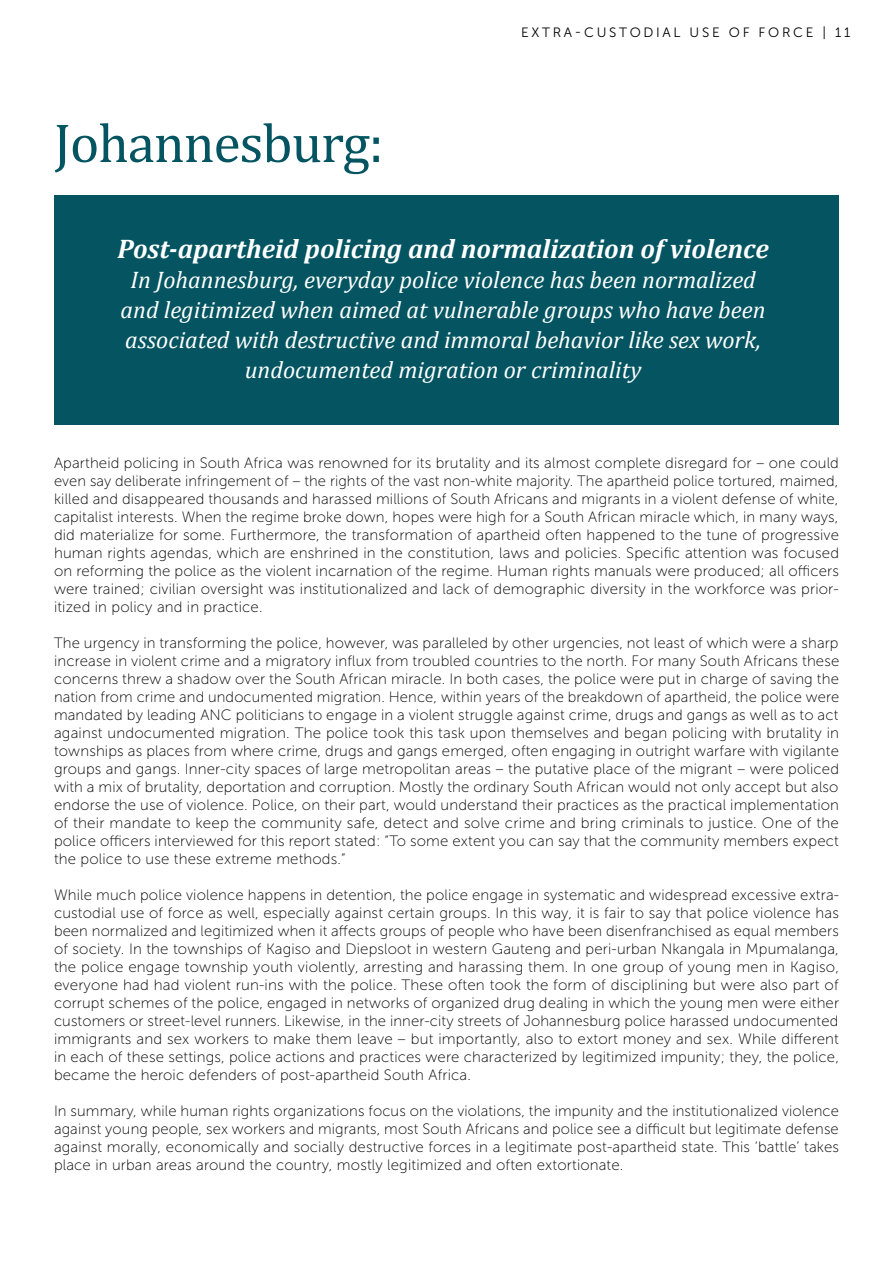
<style>
.page{position:relative;width:893px;height:1263px;background:#fff}
.page>*{position:absolute;margin:0;border:0;box-sizing:border-box;transform-origin:0 0}
.t1{font:55.5px "Cambria";letter-spacing:-.02em;color:#045561}
.t2{font:italic 700 27px "Cambria";color:#fff}
.t3{font:italic 24px/30px "Cambria";color:#fff;text-align:center}
.t4{font:15px/18px "Museo Sans 100";letter-spacing:.01em;color:#000;text-align:justify}
.t5{font:13.5px "Museo Sans 300";letter-spacing:.2em;color:#000}
</style>
<div class="page">
<div style="left:54px;top:195px;width:785px;height:229px;background:#045561"></div>
<h1 class="t1" style="left:54px;top:110px;width:331px">Johannesburg:</h1>
<p class="t5" style="left:521px;top:25px;width:331px">EXTRA-CUSTODIAL USE OF FORCE | 11</p>
<h2 class="t2" style="left:117px;top:233px;width:653px">Post-apartheid policing and normalization of violence</h2>
<h3 class="t3" style="left:121px;top:264px;width:646px">In Johannesburg, everyday police violence has been normalized and legitimized when aimed at vulnerable groups who have been associated with destructive and immoral behavior like sex work, undocumented migration or criminality</h3>
<p class="t4" style="left:54px;top:454px;width:787px">Apartheid policing in South Africa was renowned for its brutality and its almost complete disregard for – one could even say deliberate infringement of – the rights of the vast non-white majority. The apartheid police tortured, maimed, killed and disappeared thousands and harassed millions of South Africans and migrants in a violent defense of white, capitalist interests. When the regime broke down, hopes were high for a South African miracle which, in many ways, did materialize for some. Furthermore, the transformation of apartheid often happened to the tune of progressive human rights agendas, which are enshrined in the constitution, laws and policies. Specific attention was focused on reforming the police as the violent incarnation of the regime. Human rights manuals were produced; all officers were trained; civilian oversight was institutionalized and lack of demographic diversity in the workforce was prior&shy;itized in policy and in practice.</p>
<p class="t4" style="left:54px;top:634px;width:787px">The urgency in transforming the police, however, was paralleled by other urgencies, not least of which were a sharp increase in violent crime and a migratory influx from troubled countries to the north. For many South Africans these concerns threw a shadow over the South African miracle. In both cases, the police were put in charge of saving the nation from crime and undocumented migration. Hence, within years of the breakdown of apartheid, the police were mandated by leading ANC politicians to engage in a violent struggle against crime, drugs and gangs as well as to act against undocumented migration. The police took this task upon themselves and began policing with brutality in townships as places from where crime, drugs and gangs emerged, often engaging in outright warfare with vigilante groups and gangs. Inner-city spaces of large metropolitan areas – the putative place of the migrant – were policed with a mix of brutality, deportation and corruption. Mostly the ordinary South African would not only accept but also endorse the use of violence. Police, on their part, would understand their practices as the practical implementation of their mandate to keep the community safe, detect and solve crime and bring criminals to justice. One of the police officers interviewed for this report stated: “To some extent you can say that the community members expect the police to use these extreme methods.”</p>
<p class="t4" style="left:54px;top:886px;width:787px">While much police violence happens in detention, the police engage in systematic and widespread excessive extra&shy;custodial use of force as well, especially against certain groups. In this way, it is fair to say that police violence has been normalized and legitimized when it affects groups of people who have been disenfranchised as equal members of society. In the townships of Kagiso and Diepsloot in western Gauteng and peri-urban Nkangala in Mpumalanga, the police engage township youth violently, arresting and harassing them. In one group of young men in Kagiso, everyone had had violent run-ins with the police. These often took the form of disciplining but were also part of corrupt schemes of the police, engaged in networks of organized drug dealing in which the young men were either customers or street-level runners. Likewise, in the inner-city streets of Johannesburg police harassed undocumented immigrants and sex workers to make them leave – but importantly, also to extort money and sex. While different in each of these settings, police actions and practices were characterized by legitimized impunity; they, the police, became the heroic defenders of post-apartheid South Africa.</p>
<p class="t4" style="left:54px;top:1102px;width:786px">In summary, while human rights organizations focus on the violations, the impunity and the institutionalized violence against young people, sex workers and migrants, most South Africans and police see a difficult but legitimate defense against morally, economically and socially destructive forces in a legitimate post-apartheid state. This ‘battle’ takes place in urban areas around the country, mostly legitimized and often extortionate.</p>
</div>
